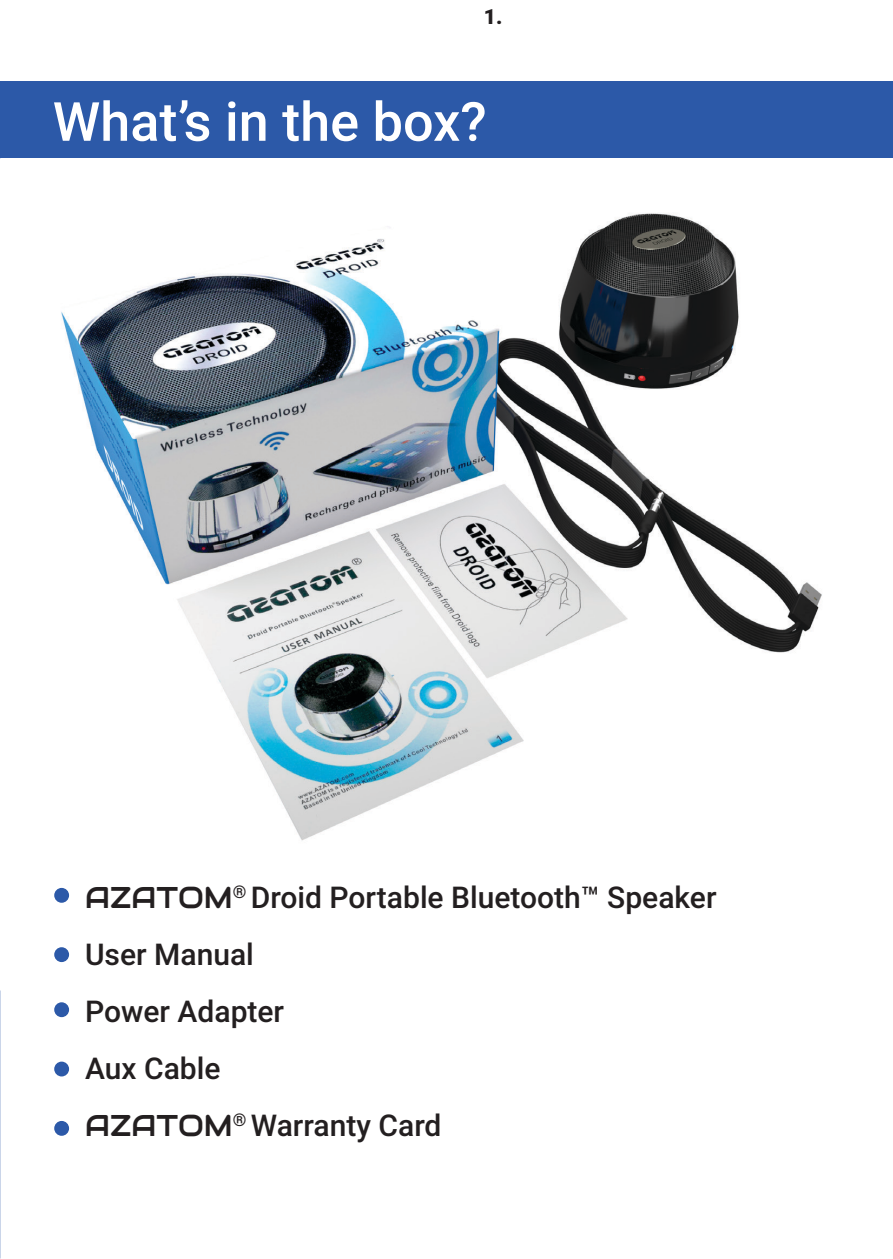
<style>
.page{position:relative;width:893px;height:1259px;background:#fff}
.page>*{position:absolute;margin:0;border:0;box-sizing:border-box;transform-origin:0 0}
.t1{font:500 54px "Roboto";color:#fff}
.t2{font:500 30px/57px "Roboto";color:#231f20}
.t3{font:900 21px "Roboto";color:#231f20}
.s1{font-family:"Audiowide";font-weight:400}
</style>
<div class="page">
<img style="left:55px;top:213px;width:767px;height:690px">
<div style="left:0;top:82px;width:893px;height:76px;background:#2c59a8"></div>
<div style="left:54px;top:888px;width:15px;height:14px;background:#2c59a8;border-radius:50%"></div>
<div style="left:54px;top:947px;width:15px;height:15px;background:#2c59a8;border-radius:50%"></div>
<div style="left:54px;top:1002px;width:15px;height:15px;background:#2c59a8;border-radius:50%"></div>
<div style="left:54px;top:1061px;width:15px;height:15px;background:#2c59a8;border-radius:50%"></div>
<div style="left:54px;top:1121px;width:15px;height:14px;background:#2c59a8;border-radius:50%"></div>
<p class="t3" style="left:484px;top:2px;width:20px">1.</p>
<h1 class="t1" style="left:53px;top:84px;width:435px">What’s in the box?</h1>
<p class="t2" style="left:85px;top:867px;width:633px"><span class="s1">AZATOM</span><sup>®</sup> Droid Portable Bluetooth™ Speaker<br>User Manual<br>Power Adapter<br>Aux Cable<br><span class="s1">AZATOM</span><sup>®</sup> Warranty Card</p>
</div>
